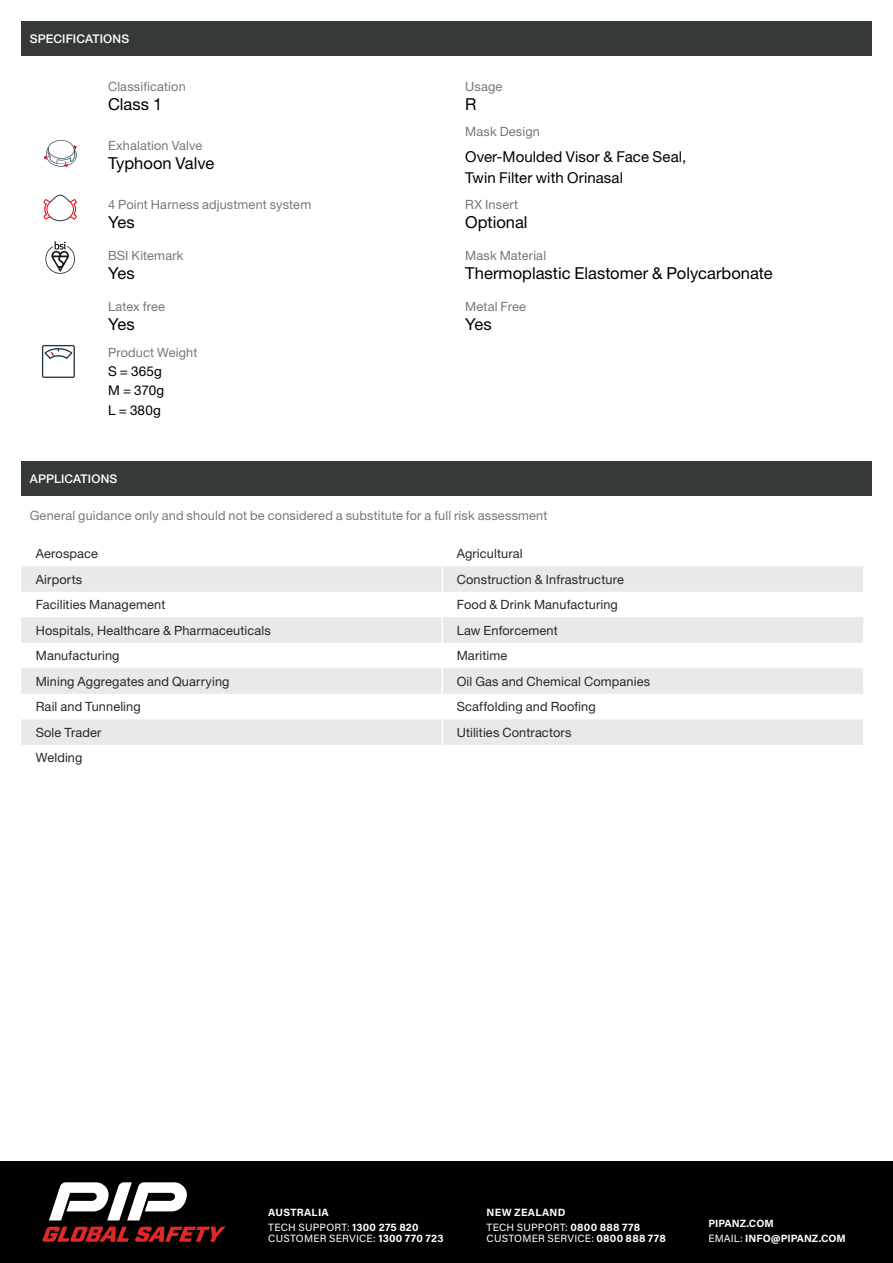
<style>
.page{position:relative;width:893px;height:1263px;background:#fff}
.page>*{position:absolute;margin:0;border:0;box-sizing:border-box;transform-origin:0 0}
.t1{font:16.5px "Helvetica Neue LT Pro";color:#000}
.t2{font:15px/21px "Helvetica Neue LT Pro";letter-spacing:.005em;color:#000}
.t3{font:13.5px/19.2px "Helvetica Neue LT Pro";letter-spacing:.01em;color:#000}
.t4{font:12.75px "Helvetica Neue LT Pro";letter-spacing:.01em;color:#292829}
.t5{font:12.75px "Helvetica Neue LT Pro";letter-spacing:.01em;color:#777878}
.t6{font:500 12px "Helvetica Neue LT Pro";letter-spacing:.015em;color:#fff}
.t7{font:10.5px "Acumin Pro";letter-spacing:.02em;color:#fff}
.t8{font:700 10.5px/14.7px "Acumin Pro";letter-spacing:.025em;color:#fff}
.t9{font:700 10.5px/14.7px "Acumin Pro";color:#fff}
.t10{font:10.5px "Acumin Variable Concept";letter-spacing:.02em;color:#fff}
.s1{font-weight:700}
.s2{font-weight:400}
</style>
<div class="page">
<div style="left:0;top:1161px;width:893px;height:102px;background:#000101"></div>
<svg style="left:49px;top:1182px;width:138px;height:38px"></svg>
<svg style="left:42px;top:1226px;width:87px;height:16px"></svg>
<svg style="left:135px;top:1226px;width:91px;height:16px"></svg>
<div style="left:21px;top:21px;width:851px;height:34px;background:#353939"></div>
<div style="left:21px;top:462px;width:851px;height:34px;background:#353939"></div>
<svg style="left:21px;top:566px;width:842px;height:179px;fill:#eae8e8"></svg>
<hr style="left:441px;top:566px;width:2px;height:26px;background:#fff">
<hr style="left:441px;top:592px;width:2px;height:25px;background:#fff">
<hr style="left:441px;top:617px;width:2px;height:26px;background:#fff">
<hr style="left:441px;top:643px;width:2px;height:25px;background:#fff">
<hr style="left:441px;top:668px;width:2px;height:26px;background:#fff">
<hr style="left:441px;top:694px;width:2px;height:25px;background:#fff">
<hr style="left:441px;top:719px;width:2px;height:26px;background:#fff">
<svg style="left:44px;top:140px;width:33px;height:27px"></svg>
<svg style="left:44px;top:195px;width:33px;height:26px"></svg>
<svg style="left:45px;top:241px;width:30px;height:33px"></svg>
<svg style="left:42px;top:345px;width:33px;height:33px"></svg>
<p class="t6" style="left:30px;top:31px;width:101px">SPECIFICATIONS</p>
<p class="t5" style="left:108px;top:79px;width:79px">Classification</p>
<p class="t1" style="left:108px;top:94px;width:56px">Class 1</p>
<p class="t5" style="left:108px;top:138px;width:96px">Exhalation Valve</p>
<p class="t1" style="left:108px;top:153px;width:108px">Typhoon Valve</p>
<p class="t5" style="left:108px;top:197px;width:205px">4 Point Harness adjustment system</p>
<p class="t1" style="left:108px;top:213px;width:28px">Yes</p>
<p class="t5" style="left:108px;top:248px;width:77px">BSI Kitemark</p>
<p class="t1" style="left:108px;top:264px;width:28px">Yes</p>
<p class="t5" style="left:108px;top:299px;width:59px">Latex free</p>
<p class="t1" style="left:108px;top:315px;width:28px">Yes</p>
<p class="t5" style="left:108px;top:345px;width:91px">Product Weight</p>
<p class="t3" style="left:108px;top:362px;width:58px">S = 365g<br>M = 370g<br>L = 380g</p>
<p class="t6" style="left:30px;top:472px;width:89px">APPLICATIONS</p>
<p class="t5" style="left:465px;top:79px;width:39px">Usage</p>
<p class="t1" style="left:465px;top:94px;width:13px">R</p>
<p class="t5" style="left:465px;top:124px;width:76px">Mask Design</p>
<p class="t2" style="left:465px;top:146px;width:222px">Over-Moulded Visor &amp; Face Seal,<br>Twin Filter with Orinasal</p>
<p class="t5" style="left:465px;top:197px;width:55px">RX Insert</p>
<p class="t1" style="left:465px;top:213px;width:64px">Optional</p>
<p class="t5" style="left:465px;top:248px;width:82px">Mask Material</p>
<p class="t1" style="left:465px;top:264px;width:309px">Thermoplastic Elastomer &amp; Polycarbonate</p>
<p class="t5" style="left:465px;top:299px;width:62px">Metal Free</p>
<p class="t1" style="left:465px;top:315px;width:28px">Yes</p>
<p class="t5" style="left:30px;top:508px;width:519px">General guidance only and should not be considered a substitute for a full risk assessment</p>
<p class="t4" style="left:36px;top:546px;width:64px">Aerospace</p>
<p class="t4" style="left:457px;top:546px;width:67px">Agricultural</p>
<p class="t4" style="left:36px;top:571px;width:48px">Airports</p>
<p class="t4" style="left:457px;top:571px;width:169px">Construction &amp; Infrastructure</p>
<p class="t4" style="left:36px;top:597px;width:131px">Facilities Management</p>
<p class="t4" style="left:457px;top:597px;width:163px">Food &amp; Drink Manufacturing</p>
<p class="t4" style="left:36px;top:622px;width:237px">Hospitals, Healthcare &amp; Pharmaceuticals</p>
<p class="t4" style="left:457px;top:622px;width:102px">Law Enforcement</p>
<p class="t4" style="left:36px;top:648px;width:85px">Manufacturing</p>
<p class="t4" style="left:457px;top:648px;width:52px">Maritime</p>
<p class="t4" style="left:36px;top:673px;width:195px">Mining Aggregates and Quarrying</p>
<p class="t4" style="left:457px;top:673px;width:195px">Oil Gas and Chemical Companies</p>
<p class="t4" style="left:36px;top:699px;width:107px">Rail and Tunneling</p>
<p class="t4" style="left:457px;top:699px;width:140px">Scaffolding and Roofing</p>
<p class="t4" style="left:36px;top:724px;width:67px">Sole Trader</p>
<p class="t4" style="left:457px;top:724px;width:116px">Utilities Contractors</p>
<p class="t4" style="left:36px;top:750px;width:48px">Welding</p>
<p class="t8" style="left:268px;top:1205px;width:62px">AUSTRALIA</p>
<p class="t10" style="left:268px;top:1220px;width:152px">TECH SUPPORT: 1300 275 820</p>
<p class="t7" style="left:268px;top:1231px;width:177px">CUSTOMER SERVICE: <span class="s1">1300 770 723</span></p>
<p class="t8" style="left:487px;top:1205px;width:155px">NEW ZEALAND<br><span class="s2">TECH SUPPORT:</span> 0800 888 778</p>
<p class="t7" style="left:487px;top:1231px;width:181px">CUSTOMER SERVICE: <span class="s1">0800 888 778</span></p>
<p class="t9" style="left:708px;top:1215px;width:139px">PIPANZ.COM<br><span class="s2">EMAIL:</span> INFO@PIPANZ.COM</p>
</div>
